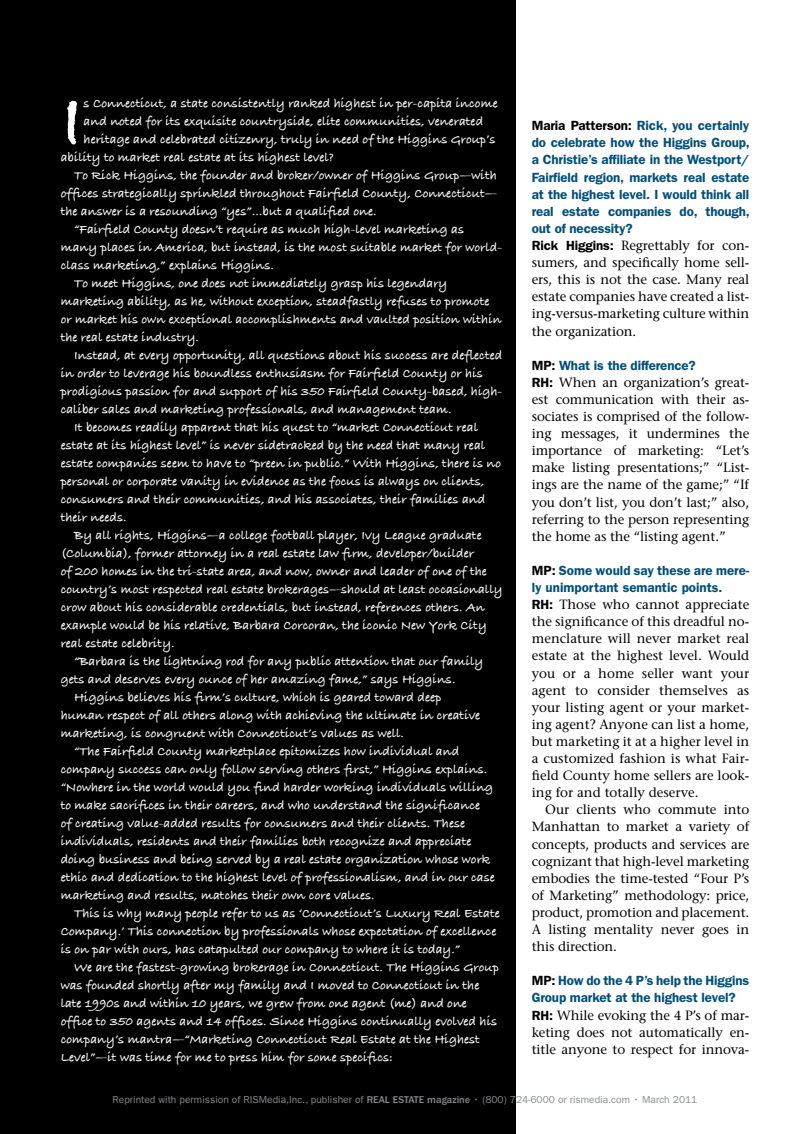
<style>
.page{position:relative;width:810px;height:1134px;background:#fff}
.page>*{position:absolute;margin:0;border:0;box-sizing:border-box;transform-origin:0 0}
.t1{font:81.9px "Bradley Hand ITCTT Bold";color:#fff}
.t2{font:13.35px "Bradley Hand ITCTT Bold";color:#fff}
.t3{font:13.35px/17.1px "Stone Serif";letter-spacing:-.01em;color:#000;text-align:justify}
.t4{font:600 13.35px/17.1px "Franklin Gothic";letter-spacing:-.01em;color:#004f7a}
.t5{font:10.2px "Franklin Gothic";color:#888a8c}
.s1{font-weight:500}
.s2{color:#000}
.s3{font-family:"Franklin Gothic";font-weight:600}
</style>
<div class="page">
<div style="left:0;top:0;width:515px;height:1134px;background:#000"></div>
<h1 class="t1" style="left:61px;top:58px;width:24px">I</h1>
<p class="t2" style="left:84px;top:93px;width:416px">s Connecticut, a state consistently ranked highest in per-capita income</p>
<p class="t2" style="left:84px;top:111px;width:401px">and noted for its exquisite countryside, elite communities, venerated</p>
<p class="t2" style="left:84px;top:129px;width:413px">heritage and celebrated citizenry, truly in need of the Higgins Group’s</p>
<p class="t2" style="left:61px;top:147px;width:275px">ability to market real estate at its highest level?</p>
<p class="t2" style="left:74px;top:165px;width:424px">To Rick Higgins, the founder and broker/owner of Higgins Group—with</p>
<p class="t2" style="left:61px;top:183px;width:438px">offices strategically sprinkled throughout Fairfield County, Connecticut—</p>
<p class="t2" style="left:61px;top:201px;width:317px">the answer is a resounding “yes”…but a qualified one.</p>
<p class="t2" style="left:74px;top:219px;width:391px">“Fairfield County doesn’t require as much high-level marketing as</p>
<p class="t2" style="left:61px;top:237px;width:443px">many places in America, but instead, is the most suitable market for world-</p>
<p class="t2" style="left:61px;top:255px;width:215px">class marketing,” explains Higgins.</p>
<p class="t2" style="left:74px;top:273px;width:375px">To meet Higgins, one does not immediately grasp his legendary</p>
<p class="t2" style="left:61px;top:291px;width:430px">marketing ability, as he, without exception, steadfastly refuses to promote</p>
<p class="t2" style="left:61px;top:309px;width:442px">or market his own exceptional accomplishments and vaulted position within</p>
<p class="t2" style="left:61px;top:327px;width:140px">the real estate industry.</p>
<p class="t2" style="left:74px;top:345px;width:430px">Instead, at every opportunity, all questions about his success are deflected</p>
<p class="t2" style="left:61px;top:363px;width:424px">in order to leverage his boundless enthusiasm for Fairfield County or his</p>
<p class="t2" style="left:61px;top:381px;width:443px">prodigious passion for and support of his 350 Fairfield County-based, high-</p>
<p class="t2" style="left:61px;top:399px;width:392px">caliber sales and marketing professionals, and management team.</p>
<p class="t2" style="left:74px;top:417px;width:405px">It becomes readily apparent that his quest to “market Connecticut real</p>
<p class="t2" style="left:61px;top:435px;width:426px">estate at its highest level” is never sidetracked by the need that many real</p>
<p class="t2" style="left:61px;top:453px;width:442px">estate companies seem to have to “preen in public.” With Higgins, there is no</p>
<p class="t2" style="left:61px;top:471px;width:425px">personal or corporate vanity in evidence as the focus is always on clients,</p>
<p class="t2" style="left:61px;top:489px;width:426px">consumers and their communities, and his associates, their families and</p>
<p class="t2" style="left:61px;top:507px;width:68px">their needs.</p>
<p class="t2" style="left:74px;top:525px;width:409px">By all rights, Higgins—a college football player, Ivy League graduate</p>
<p class="t2" style="left:61px;top:543px;width:415px">(Columbia), former attorney in a real estate law firm, developer/builder</p>
<p class="t2" style="left:61px;top:561px;width:428px">of 200 homes in the tri-state area, and now, owner and leader of one of the</p>
<p class="t2" style="left:61px;top:579px;width:443px">country’s most respected real estate brokerages—should at least occasionally</p>
<p class="t2" style="left:61px;top:597px;width:426px">crow about his considerable credentials, but instead, references others. An</p>
<p class="t2" style="left:61px;top:615px;width:428px">example would be his relative, Barbara Corcoran, the iconic New York City</p>
<p class="t2" style="left:61px;top:633px;width:116px">real estate celebrity.</p>
<p class="t2" style="left:74px;top:651px;width:411px">“Barbara is the lightning rod for any public attention that our family</p>
<p class="t2" style="left:61px;top:669px;width:396px">gets and deserves every ounce of her amazing fame,” says Higgins.</p>
<p class="t2" style="left:74px;top:687px;width:369px">Higgins believes his firm’s culture, which is geared toward deep</p>
<p class="t2" style="left:61px;top:705px;width:421px">human respect of all others along with achieving the ultimate in creative</p>
<p class="t2" style="left:61px;top:723px;width:345px">marketing, is congruent with Connecticut’s values as well.</p>
<p class="t2" style="left:74px;top:741px;width:387px">“The Fairfield County marketplace epitomizes how individual and</p>
<p class="t2" style="left:61px;top:759px;width:428px">company success can only follow serving others first,” Higgins explains.</p>
<p class="t2" style="left:61px;top:777px;width:434px">“Nowhere in the world would you find harder working individuals willing</p>
<p class="t2" style="left:61px;top:795px;width:421px">to make sacrifices in their careers, and who understand the significance</p>
<p class="t2" style="left:61px;top:813px;width:406px">of creating value-added results for consumers and their clients. These</p>
<p class="t2" style="left:61px;top:831px;width:412px">individuals, residents and their families both recognize and appreciate</p>
<p class="t2" style="left:61px;top:849px;width:431px">doing business and being served by a real estate organization whose work</p>
<p class="t2" style="left:61px;top:867px;width:436px">ethic and dedication to the highest level of professionalism, and in our case</p>
<p class="t2" style="left:61px;top:885px;width:316px">marketing and results, matches their own core values.</p>
<p class="t2" style="left:74px;top:903px;width:427px">This is why many people refer to us as ‘Connecticut’s Luxury Real Estate</p>
<p class="t2" style="left:61px;top:921px;width:437px">Company.’ This connection by professionals whose expectation of excellence</p>
<p class="t2" style="left:61px;top:939px;width:401px">is on par with ours, has catapulted our company to where it is today.”</p>
<p class="t2" style="left:74px;top:957px;width:426px">We are the fastest-growing brokerage in Connecticut. The Higgins Group</p>
<p class="t2" style="left:61px;top:975px;width:420px">was founded shortly after my family and I moved to Connecticut in the</p>
<p class="t2" style="left:61px;top:993px;width:408px">late 1990s and within 10 years, we grew from one agent (me) and one</p>
<p class="t2" style="left:61px;top:1011px;width:438px">office to 350 agents and 14 offices. Since Higgins continually evolved his</p>
<p class="t2" style="left:61px;top:1029px;width:421px">company’s mantra—“Marketing Connecticut Real Estate at the Highest</p>
<p class="t2" style="left:61px;top:1047px;width:334px">Level”—it was time for me to press him for some specifics:</p>
<p class="t5" style="left:113px;top:1094px;width:586px">Reprinted with permission of RISMedia,Inc., publisher of <span class="s1">REAL ESTATE magazine</span> • (800) 724-6000 or rismedia.com • March 2011</p>
<p class="t4" style="left:532px;top:117px;width:220px;text-align:justify"><span class="s2">Maria Patterson:</span> Rick, you certainly do celebrate how the Higgins Group, a Christie’s affiliate in the Westport/ Fairfield region, markets real estate at the highest level. I would think all real estate companies do, though, out of necessity?</p>
<p class="t3" style="left:532px;top:237px;width:219px"><span class="s3">Rick Higgins:</span> Regrettably for con&shy;sumers, and specifically home sell&shy;ers, this is not the case. Many real estate companies have created a list&shy;ing-versus-marketing culture within the organization.</p>
<p class="t4" style="left:532px;top:357px;width:166px"><span class="s2">MP:</span> What is the difference?</p>
<p class="t3" style="left:532px;top:374px;width:219px"><span class="s3">RH:</span> When an organization’s great&shy;est communication with their as&shy;sociates is comprised of the follow&shy;ing messages, it undermines the importance of marketing: “Let’s make listing presentations;” “List&shy;ings are the name of the game;” “If you don’t list, you don’t last;” also, referring to the person representing the home as the “listing agent.”</p>
<p class="t4" style="left:532px;top:562px;width:219px"><span class="s2">MP:</span> Some would say these are mere&shy;ly unimportant semantic points.</p>
<p class="t3" style="left:532px;top:596px;width:219px"><span class="s3">RH:</span> Those who cannot appreciate the significance of this dreadful no&shy;menclature will never market real estate at the highest level. Would you or a home seller want your agent to consider themselves as your listing agent or your market&shy;ing agent? Anyone can list a home, but marketing it at a higher level in a customized fashion is what Fair&shy;field County home sellers are look&shy;ing for and totally deserve.</p>
<p class="t3" style="left:532px;top:801px;width:219px;text-indent:13px">Our clients who commute into Manhattan to market a variety of concepts, products and services are cognizant that high-level marketing embodies the time-tested “Four P’s of Marketing” methodology: price, product, promotion and placement.<br>A listing mentality never goes in this direction.</p>
<p class="t4" style="left:532px;top:972px;width:219px"><span class="s2">MP:</span> How do the 4 P’s help the Higgins<br>Group market at the highest level?</p>
<p class="t3" style="left:532px;top:1006px;width:219px"><span class="s3">RH:</span> While evoking the 4 P’s of mar&shy;keting does not automatically en&shy;title anyone to respect for innova-</p>
</div>
